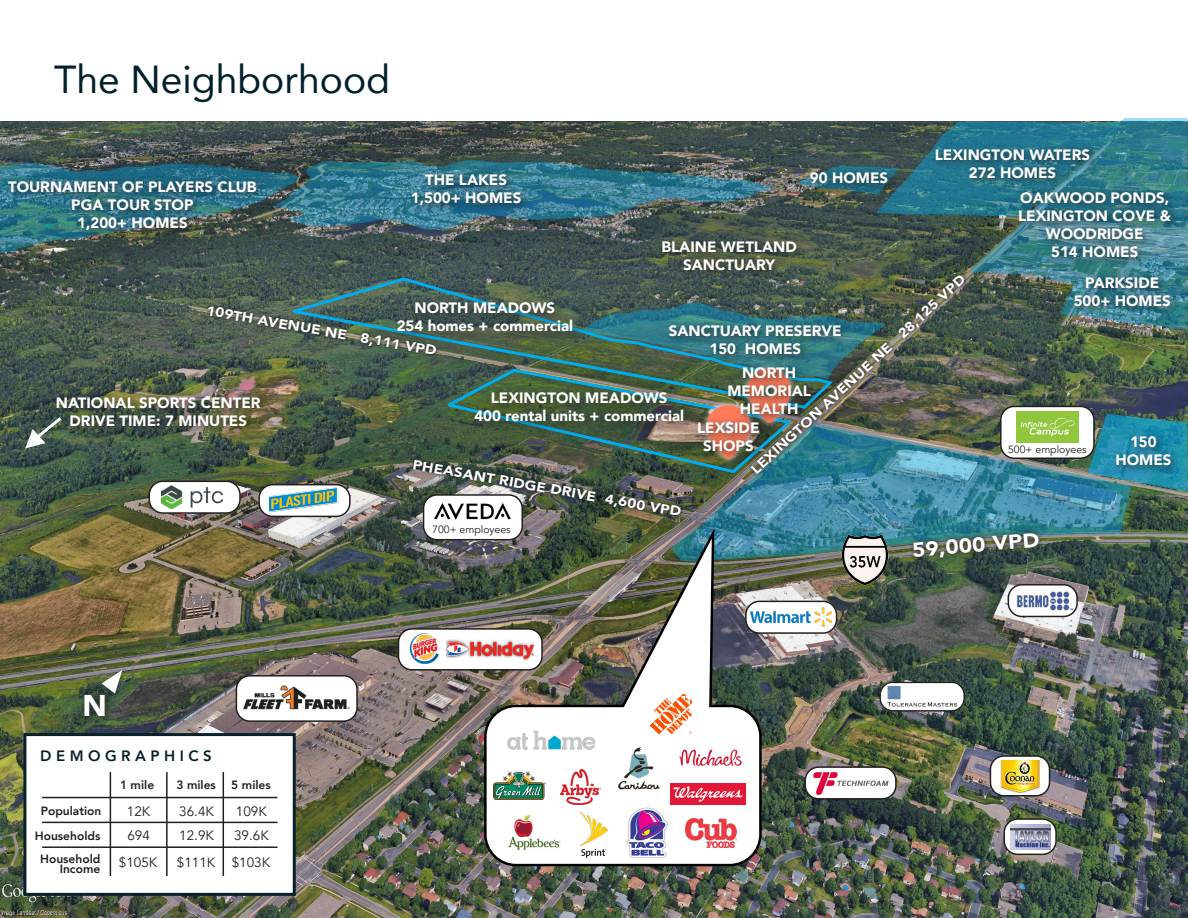
<style>
.page{position:relative;width:1188px;height:918px;background:#fff}
.page>*{position:absolute;margin:0;border:0;box-sizing:border-box;transform-origin:0 0}
.t1{font:39px "Avenir";color:#00202b}
.t2{font:900 30px "Avenir";color:#fff}
.t3{font:900 19.95px "Avenir";color:#fff;scale:1.11 1}
.t4{font:18px "Avenir";color:#00202b}
.t5{font:900 15px/18px "Avenir";color:#fff;text-align:center}
.t6{font:800 15px "Avenir";letter-spacing:.3em;color:#09202b}
.t7{font:900 13.5px "Avenir";color:#fff;scale:1.11 1}
.t8{font:13.5px "Avenir";color:#231f20}
.t9{font:800 12px "Avenir";color:#231f20}
.t10{font:10.5px "Avenir";color:#231f20}
</style>
<div class="page">
<img style="left:0;top:492px;width:1188px;height:426px">
<img style="left:671px;top:492px;width:460px;height:70px">
<img style="left:484px;top:528px;width:278px;height:338px">
<img style="left:650px;top:694px;width:41px;height:39px">
<img style="left:616px;top:745px;width:46px;height:45px">
<img style="left:494px;top:772px;width:51px;height:28px">
<img style="left:680px;top:740px;width:62px;height:34px">
<div style="left:236px;top:676px;width:121px;height:45px;background:#fff;border-radius:14px"></div>
<div style="left:236px;top:675px;width:122px;height:47px;border:2px solid #231f20;border-radius:14px"></div>
<div style="left:23px;top:733px;width:273px;height:163px;background:#fff;border:3px solid #09202b"></div>
<hr style="left:42px;top:797px;width:235px;height:1px;background:#231f20">
<hr style="left:42px;top:822px;width:235px;height:1px;background:#231f20">
<hr style="left:42px;top:846px;width:235px;height:2px;background:#231f20">
<hr style="left:110px;top:772px;width:1px;height:104px;background:#231f20">
<hr style="left:166px;top:772px;width:2px;height:104px;background:#231f20">
<hr style="left:223px;top:772px;width:1px;height:104px;background:#231f20">
<img style="left:410px;top:492px;width:274px;height:27px">
<img style="left:243px;top:685px;width:107px;height:25px">
<img style="left:557px;top:809px;width:75px;height:50px">
<img style="left:671px;top:783px;width:74px;height:21px">
<img style="left:508px;top:809px;width:54px;height:45px">
<img style="left:685px;top:818px;width:51px;height:29px">
<img style="left:508px;top:730px;width:87px;height:21px">
<img style="left:560px;top:770px;width:41px;height:34px">
<img style="left:626px;top:808px;width:41px;height:49px">
<div style="left:398px;top:629px;width:144px;height:41px;background:#fff;border-radius:14px"></div>
<div style="left:398px;top:628px;width:145px;height:43px;border:2px solid #231f20;border-radius:14px"></div>
<div style="left:446px;top:640px;width:87px;height:21px;background:#231f20;opacity:.67"></div>
<img style="left:446px;top:642px;width:87px;height:17px">
<img style="left:409px;top:634px;width:30px;height:30px">
<div style="left:424px;top:495px;width:98px;height:45px;background:#fff;border-radius:14px"></div>
<div style="left:423px;top:494px;width:100px;height:46px;border:2px solid #231f20;border-radius:14px"></div>
<img style="left:434px;top:503px;width:77px;height:17px">
<div style="left:259px;top:485px;width:91px;height:31px;background:#fff;border-radius:14px"></div>
<div style="left:258px;top:484px;width:93px;height:33px;border:2px solid #231f20;border-radius:14px"></div>
<img style="left:269px;top:492px;width:70px;height:21px">
<div style="left:149px;top:481px;width:91px;height:32px;background:#fff;border-radius:14px"></div>
<div style="left:149px;top:481px;width:92px;height:33px;border:2px solid #231f20;border-radius:14px"></div>
<img style="left:162px;top:492px;width:60px;height:17px">
<div style="left:746px;top:601px;width:91px;height:32px;background:#fff;border-radius:14px"></div>
<div style="left:745px;top:601px;width:92px;height:33px;border:2px solid #231f20;border-radius:14px"></div>
<img style="left:750px;top:607px;width:81px;height:20px">
<div style="left:1008px;top:584px;width:70px;height:33px;border:2px solid #231f20;border-radius:14px"></div>
<img style="left:1010px;top:587px;width:64px;height:28px">
<div style="left:990px;top:756px;width:60px;height:40px;background:#fff;border-radius:14px"></div>
<div style="left:990px;top:755px;width:60px;height:42px;border:2px solid #231f20;border-radius:14px"></div>
<img style="left:1000px;top:760px;width:40px;height:33px">
<svg style="left:1004px;top:819px;width:52px;height:35px"></svg>
<div style="left:1003px;top:818px;width:54px;height:37px;border:2px solid #231f20;border-radius:13px"></div>
<img style="left:1010px;top:824px;width:40px;height:25px">
<div style="left:805px;top:767px;width:91px;height:32px;background:#fff;border-radius:14px"></div>
<div style="left:804px;top:766px;width:93px;height:34px;border:2px solid #231f20;border-radius:14px"></div>
<svg style="left:880px;top:682px;width:84px;height:29px"></svg>
<div style="left:879px;top:682px;width:86px;height:30px;border:1px solid #231f20;border-radius:13px"></div>
<img style="left:811px;top:770px;width:79px;height:26px">
<img style="left:886px;top:684px;width:73px;height:24px">
<div style="left:79px;top:689px;width:36px;height:37px;background:#231f20;opacity:.75"></div>
<svg style="left:102px;top:670px;width:20px;height:24px"></svg>
<img style="left:840px;top:532px;width:51px;height:55px">
<img style="left:908px;top:527px;width:136px;height:35px">
<img style="left:0;top:118px;width:1188px;height:374px">
<div style="left:723px;top:362px;width:97px;height:62px;background:#231f20;opacity:.75"></div>
<p class="t1" style="left:54px;top:48px;width:338px">The Neighborhood</p>
<p class="t5" style="left:8px;top:177px;width:250px">TOURNAMENT OF PLAYERS CLUB<br>PGA TOUR STOP<br>1,200+ HOMES</p>
<p class="t5" style="left:425px;top:171px;width:83px">THE LAKES</p>
<p class="t5" style="left:411px;top:189px;width:112px">1,500+ HOMES</p>
<p class="t5" style="left:810px;top:168px;width:80px">90 HOMES</p>
<p class="t5" style="left:661px;top:237px;width:137px">BLAINE WETLAND</p>
<p class="t5" style="left:683px;top:255px;width:93px">SANCTUARY</p>
<p class="t5" style="left:935px;top:146px;width:157px">LEXINGTON WATERS</p>
<p class="t5" style="left:969px;top:164px;width:89px">272 HOMES</p>
<p class="t5" style="left:1020px;top:188px;width:150px">OAKWOOD PONDS,</p>
<p class="t5" style="left:1018px;top:206px;width:155px">LEXINGTON COVE &amp;</p>
<p class="t5" style="left:1046px;top:224px;width:100px">WOODRIDGE</p>
<p class="t5" style="left:1051px;top:242px;width:89px">514 HOMES</p>
<p class="t7" style="left:746px;top:463px;width:259px;rotate:-43deg">LEXINGTON AVENUE NE 28,125 VPD</p>
<p class="t5" style="left:414px;top:298px;width:142px">NORTH MEADOWS</p>
<p class="t5" style="left:397px;top:316px;width:178px">254 homes + commercial</p>
<p class="t7" style="left:209px;top:299px;width:212px;rotate:10deg">109TH AVENUE NE 8,111 VPD</p>
<p class="t5" style="left:669px;top:322px;width:174px">SANCTUARY PRESERVE</p>
<p class="t5" style="left:709px;top:340px;width:93px">150 HOMES</p>
<p class="t5" style="left:742px;top:363px;width:56px">NORTH</p>
<p class="t5" style="left:727px;top:381px;width:85px">MEMORIAL</p>
<p class="t5" style="left:740px;top:399px;width:60px">HEALTH</p>
<p class="t5" style="left:491px;top:388px;width:178px">LEXINGTON MEADOWS</p>
<p class="t5" style="left:474px;top:406px;width:211px">400 rental units + commercial</p>
<p class="t5" style="left:56px;top:393px;width:206px">NATIONAL SPORTS CENTER</p>
<p class="t5" style="left:70px;top:411px;width:179px">DRIVE TIME: 7 MINUTES</p>
<p class="t5" style="left:697px;top:418px;width:64px">LEXSIDE</p>
<p class="t5" style="left:703px;top:436px;width:52px">SHOPS</p>
<p class="t7" style="left:415px;top:453px;width:247px;rotate:10deg">PHEASANT RIDGE DRIVE 4,600 VPD</p>
<p class="t5" style="left:1085px;top:273px;width:75px">PARKSIDE</p>
<p class="t5" style="left:1074px;top:291px;width:99px">500+ HOMES</p>
<p class="t10" style="left:1008px;top:443px;width:80px">500+ employees</p>
<p class="t5" style="left:1130px;top:433px;width:28px">150</p>
<p class="t5" style="left:1115px;top:451px;width:58px">HOMES</p>
<p class="t2" style="left:82px;top:680px;width:26px">N</p>
<p class="t6" style="left:40px;top:744px;width:173px">DEMOGRAPHICS</p>
<p class="t9" style="left:120px;top:775px;width:36px">1 mile</p>
<p class="t9" style="left:176px;top:775px;width:41px">3 miles</p>
<p class="t9" style="left:231px;top:775px;width:41px">5 miles</p>
<p class="t9" style="left:41px;top:801px;width:62px">Population</p>
<p class="t9" style="left:35px;top:826px;width:67px">Households</p>
<p class="t9" style="left:40px;top:849px;width:62px">Household</p>
<p class="t9" style="left:60px;top:860px;width:42px">Income</p>
<p class="t4" style="left:52px;top:752px;width:48px">1. A</p>
<p class="t4" style="left:52px;top:795px;width:48px">3. C</p>
<p class="t8" style="left:127px;top:803px;width:25px">12K</p>
<p class="t8" style="left:127px;top:827px;width:24px">694</p>
<p class="t8" style="left:119px;top:854px;width:40px">$105K</p>
<p class="t8" style="left:179px;top:803px;width:36px">36.4K</p>
<p class="t8" style="left:179px;top:827px;width:36px">12.9K</p>
<p class="t8" style="left:177px;top:854px;width:40px">$111K</p>
<p class="t8" style="left:236px;top:803px;width:33px">109K</p>
<p class="t8" style="left:234px;top:827px;width:36px">39.6K</p>
<p class="t8" style="left:232px;top:854px;width:40px">$103K</p>
<p class="t10" style="left:432px;top:523px;width:80px">700+ employees</p>
<p class="t3" style="left:911px;top:533px;width:116px;rotate:-5deg">59,000 VPD</p>
</div>
